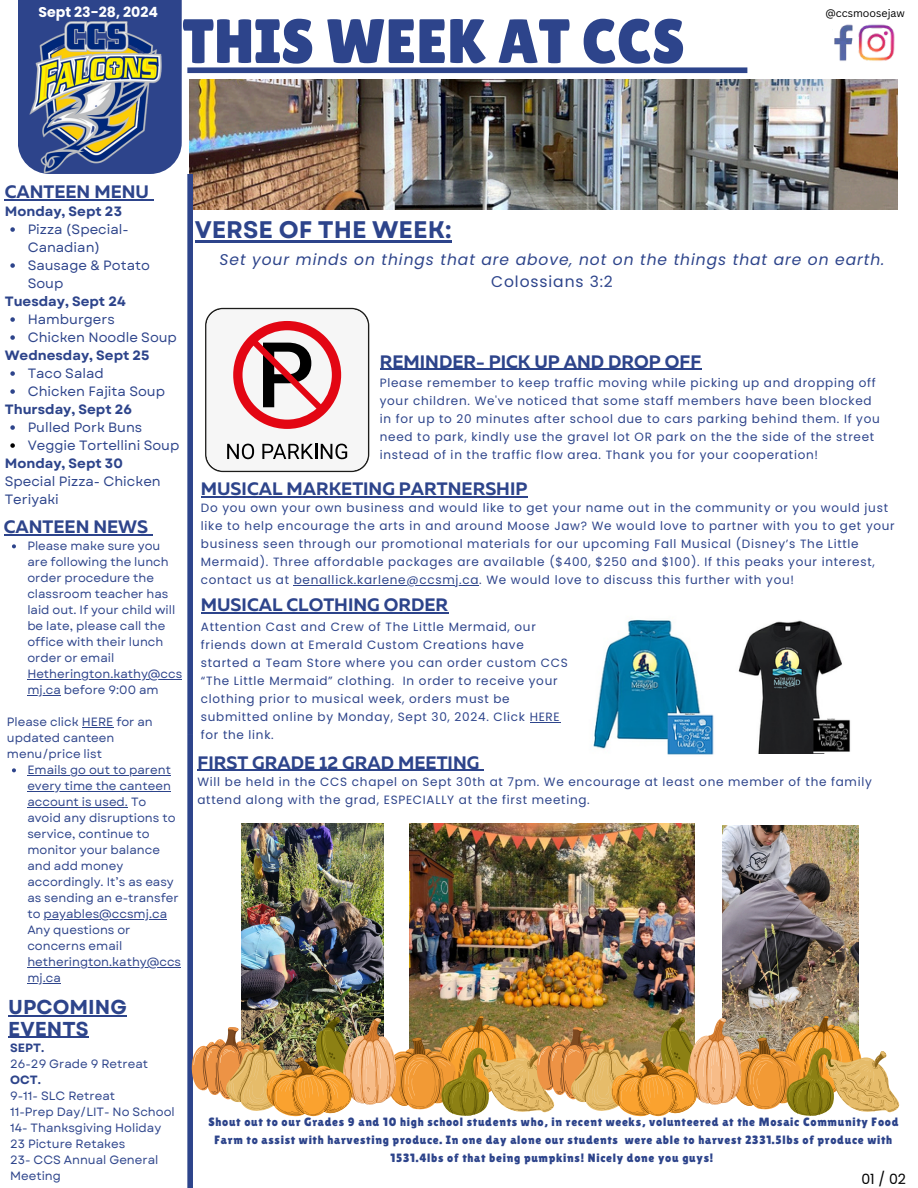
<style>
.page{position:relative;width:918px;height:1188px;background:#fff}
.page>*{position:absolute;margin:0;border:0;box-sizing:border-box;transform-origin:0 0}
.t1{font:62.55px "Lilita One";color:#2d448b}
.t2{font:700 24px "Garet";color:#2d448b}
.t3{font:700 20.1px/21.3px "Garet";color:#2d448b}
.t4{font:700 18px "Muller";color:#2d448b}
.t5{font:italic 15.45px/22.5px "Poppins";letter-spacing:.06em;color:#2d448b;text-align:center}
.t6{font:700 14.1px "Poppins";color:#fff}
.t7{font:14.1px "Poppins";color:#000}
.t8{font:13.5px/18px "Garet";color:#2d448b}
.t9{font:700 13.5px "Garet";color:#2d448b}
.t10{font:12px/18px "Poppins";letter-spacing:.06em;color:#2d448b}
.t11{font:12px/16px "Garet";color:#2d448b}
.t12{font:12px/18px "Lilita One";letter-spacing:.06em;color:#2d448b;text-align:center}
.t13{font:700 12px "Garet";color:#2d448b}
.t14{font:10.65px "Canva Sans";color:#000}
.s1{font-style:normal}
</style>
<div class="page">
<img style="left:190px;top:79px;width:707px;height:131px">
<div style="left:18px;top:0;width:164px;height:171px;background:#2d448b"></div>
<div style="left:187px;top:67px;width:560px;height:6px;background:#2d448b"></div>
<img style="left:25px;top:20px;width:139px;height:154px">
<div style="left:187px;top:174px;width:6px;height:560px;background:#2d448b"></div>
<div style="left:187px;top:734px;width:6px;height:454px;background:#2d448b"></div>
<img style="left:834px;top:24px;width:61px;height:37px">
<img style="left:593px;top:619px;width:121px;height:136px">
<img style="left:738px;top:620px;width:113px;height:134px">
<svg style="left:205px;top:308px;width:164px;height:164px"></svg>
<img style="left:242px;top:824px;width:142px;height:191px">
<img style="left:410px;top:824px;width:285px;height:191px">
<img style="left:722px;top:826px;width:136px;height:189px">
<hr style="left:5px;top:199px;width:144px;height:1px;background:#2d448b">
<hr style="left:195px;top:240px;width:257px;height:3px;background:#2d448b">
<hr style="left:530px;top:722px;width:31px;height:1px;background:#2d448b">
<svg style="left:10px;top:227px;width:5px;height:5px"></svg>
<svg style="left:10px;top:263px;width:5px;height:5px"></svg>
<svg style="left:10px;top:317px;width:5px;height:5px"></svg>
<svg style="left:10px;top:335px;width:5px;height:5px"></svg>
<svg style="left:10px;top:371px;width:5px;height:5px"></svg>
<svg style="left:10px;top:389px;width:5px;height:5px"></svg>
<svg style="left:10px;top:425px;width:5px;height:5px"></svg>
<svg style="left:10px;top:443px;width:5px;height:5px"></svg>
<hr style="left:4px;top:535px;width:144px;height:1px;background:#2d448b">
<svg style="left:12px;top:544px;width:4px;height:4px"></svg>
<hr style="left:27px;top:679px;width:155px;height:1px;background:#2d448b">
<hr style="left:27px;top:695px;width:34px;height:1px;background:#2d448b">
<hr style="left:82px;top:727px;width:31px;height:1px;background:#2d448b">
<svg style="left:12px;top:768px;width:4px;height:4px"></svg>
<hr style="left:27px;top:775px;width:144px;height:1px;background:#2d448b">
<hr style="left:27px;top:791px;width:144px;height:1px;background:#2d448b">
<hr style="left:27px;top:807px;width:101px;height:1px;background:#2d448b">
<hr style="left:44px;top:919px;width:123px;height:1px;background:#2d448b">
<hr style="left:27px;top:967px;width:154px;height:1px;background:#2d448b">
<hr style="left:27px;top:983px;width:34px;height:1px;background:#2d448b">
<hr style="left:8px;top:1015px;width:119px;height:2px;background:#2d448b">
<hr style="left:8px;top:1037px;width:81px;height:1px;background:#2d448b">
<hr style="left:201px;top:612px;width:247px;height:1px;background:#2d448b">
<hr style="left:380px;top:369px;width:321px;height:1px;background:#2d448b">
<hr style="left:201px;top:497px;width:326px;height:1px;background:#2d448b">
<hr style="left:294px;top:585px;width:185px;height:1px;background:#2d448b">
<hr style="left:197px;top:770px;width:282px;height:1px;background:#2d448b">
<img style="left:191px;top:1015px;width:709px;height:102px">
<p class="t6" style="left:39px;top:2px;width:121px">Sept 23-28, 2024</p>
<p class="t14" style="left:826px;top:6px;width:81px">@ccsmoosejaw</p>
<h5 class="t1" style="left:183px;top:5px;width:504px">THIS WEEK AT CCS</h5>
<p class="t4" style="left:5px;top:184px;width:146px">CANTEEN MENU</p>
<p class="t9" style="left:5px;top:202px;width:119px">Monday, Sept 23</p>
<p class="t8" style="left:28px;top:220px;width:103px">Pizza (Special-<br>Canadian)</p>
<p class="t8" style="left:28px;top:256px;width:124px">Sausage &amp; Potato<br>Soup</p>
<p class="t9" style="left:5px;top:292px;width:123px">Tuesday, Sept 24</p>
<p class="t8" style="left:28px;top:310px;width:89px">Hamburgers</p>
<h2 class="t8" style="left:28px;top:328px;width:151px">Chicken Noodle Soup</h2>
<h6 class="t9" style="left:5px;top:346px;width:146px">Wednesday, Sept 25</h6>
<p class="t8" style="left:28px;top:364px;width:78px">Taco Salad</p>
<h4 class="t8" style="left:28px;top:382px;width:139px">Chicken Fajita Soup</h4>
<p class="t9" style="left:5px;top:400px;width:129px">Thursday, Sept 26</p>
<h4 class="t8" style="left:28px;top:418px;width:116px">Pulled Pork Buns</h4>
<p class="t8" style="left:28px;top:436px;width:153px">Veggie Tortellini Soup</p>
<h4 class="t9" style="left:5px;top:454px;width:120px">Monday, Sept 30</h4>
<p class="t8" style="left:5px;top:472px;width:158px">Special Pizza- Chicken<br>Teriyaki</p>
<p class="t4" style="left:4px;top:520px;width:146px">CANTEEN NEWS</p>
<p class="t11" style="left:27px;top:538px;width:149px">Please make sure you are following the lunch order procedure the classroom teacher has laid out. If your child will be late, please call the office with their lunch order or email</p>
<h4 class="t11" style="left:27px;top:666px;width:156px">Hetherington.kathy@ccs</h4>
<p class="t11" style="left:27px;top:682px;width:133px">mj.ca before 9:00 am</p>
<p class="t11" style="left:7px;top:714px;width:147px">Please click HERE for an</p>
<p class="t11" style="left:7px;top:730px;width:109px">updated canteen</p>
<p class="t11" style="left:7px;top:746px;width:97px">menu/price list</p>
<p class="t11" style="left:27px;top:762px;width:145px">Emails go out to parent</p>
<p class="t11" style="left:27px;top:778px;width:153px">every time the canteen account is used. To avoid any disruptions to service, continue to monitor your balance and add money accordingly. It’s as easy as sending an e-transfer to payables@ccsmj.ca</p>
<p class="t11" style="left:27px;top:922px;width:105px">Any questions or concerns email</p>
<h4 class="t11" style="left:27px;top:954px;width:155px">hetherington.kathy@ccs</h4>
<p class="t11" style="left:27px;top:970px;width:35px">mj.ca</p>
<p class="t3" style="left:8px;top:997px;width:120px">UPCOMING<br>EVENTS</p>
<p class="t13" style="left:10px;top:1039px;width:36px">SEPT.</p>
<p class="t11" style="left:10px;top:1056px;width:140px">26-29 Grade 9 Retreat</p>
<p class="t13" style="left:10px;top:1071px;width:32px">OCT.</p>
<p class="t11" style="left:10px;top:1088px;width:166px">9-11- SLC Retreat<br>11-Prep Day/LIT- No School<br>14- Thanksgiving Holiday<br>23 Picture Retakes<br>23- CCS Annual General<br>Meeting</p>
<p class="t2" style="left:195px;top:212px;width:258px">VERSE OF THE WEEK:</p>
<p class="t5" style="left:220px;top:248px;width:667px">Set your minds on things that are above, not on the things that are on earth.<br><span class="s1">Colossians 3:2</span></p>
<h3 class="t4" style="left:380px;top:354px;width:323px">REMINDER- PICK UP AND DROP OFF</h3>
<p class="t10" style="left:380px;top:374px;width:502px">Please remember to keep traffic moving while picking up and dropping off your children. We've noticed that some staff members have been blocked in for up to 20 minutes after school due to cars parking behind them. If you need to park, kindly use the gravel lot OR park on the the side of the street instead of in the traffic flow area. Thank you for your cooperation!</p>
<p class="t4" style="left:201px;top:482px;width:328px">MUSICAL MARKETING PARTNERSHIP</p>
<h6 class="t10" style="left:201px;top:499px;width:695px">Do you own your own business and would like to get your name out in the community or you would just like to help encourage the arts in and around Moose Jaw? We would love to partner with you to get your business seen through our promotional materials for our upcoming Fall Musical (Disney’s The Little Mermaid). Three affordable packages are available ($400, $250 and $100). If this peaks your interest, contact us at benallick.karlene@ccsmj.ca. We would love to discuss this further with you!</h6>
<p class="t4" style="left:201px;top:597px;width:249px">MUSICAL CLOTHING ORDER</p>
<p class="t10" style="left:201px;top:618px;width:368px">Attention Cast and Crew of The Little Mermaid, our friends down at Emerald Custom Creations have started a Team Store where you can order custom CCS “The Little Mermaid” clothing. In order to receive your clothing prior to musical week, orders must be submitted online by Monday, Sept 30, 2024. Click HERE for the link.</p>
<h6 class="t4" style="left:197px;top:755px;width:283px">FIRST GRADE 12 GRAD MEETING</h6>
<p class="t10" style="left:197px;top:773px;width:676px">Will be held in the CCS chapel on Sept 30th at 7pm. We encourage at least one member of the family attend along with the grad, ESPECIALLY at the first meeting.</p>
<p class="t12" style="left:208px;top:1113px;width:692px">Shout out to our Grades 9 and 10 high school students who, in recent weeks, volunteered at the Mosaic Community Food<br>Farm to assist with harvesting produce. In one day alone our students were able to harvest 2331.5lbs of produce with<br>1531.4lbs of that being pumpkins! Nicely done you guys!</p>
<p class="t7" style="left:861px;top:1169px;width:46px">01 / 02</p>
</div>
